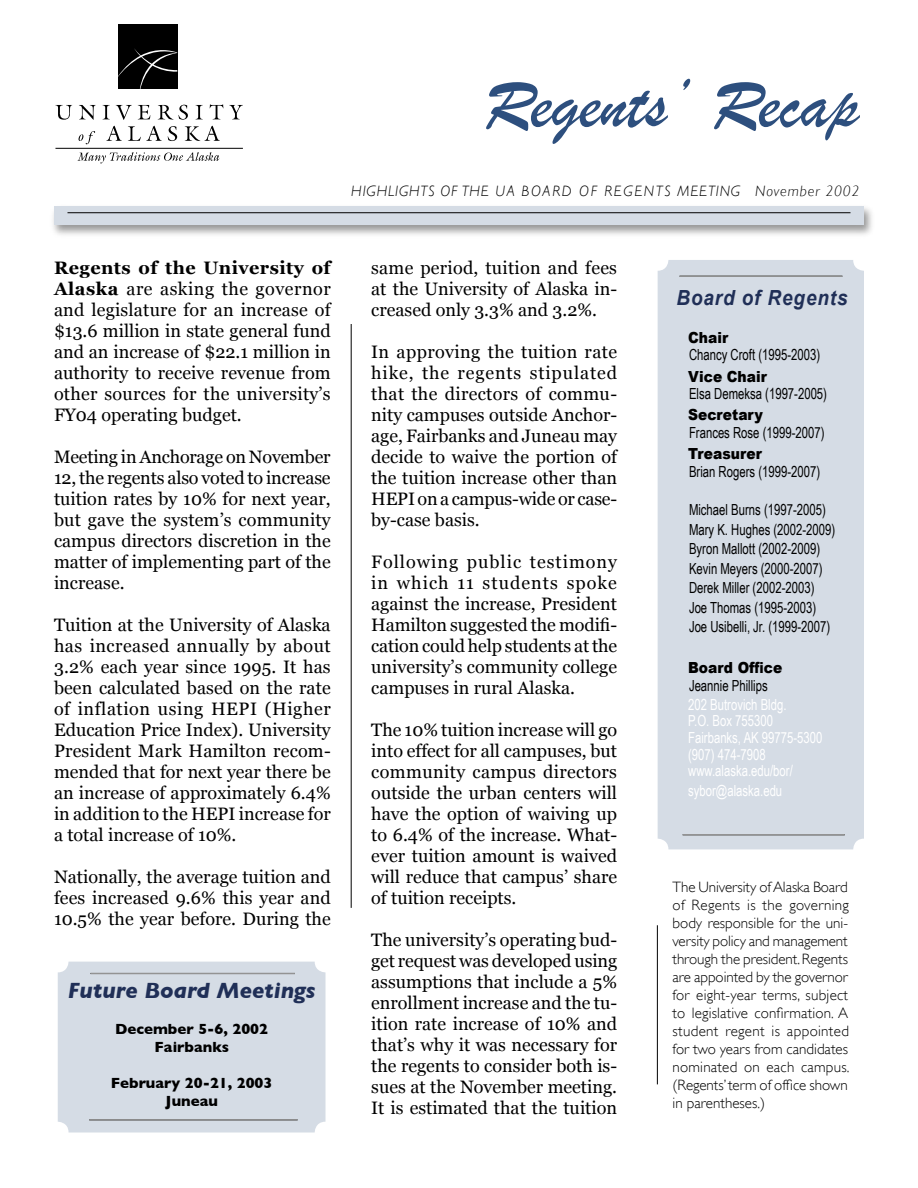
<style>
.page{position:relative;width:918px;height:1188px;background:#fff}
.page>*{position:absolute;margin:0;border:0;box-sizing:border-box;transform-origin:0 0}
.Hanging_indent{font:72px "Brush Script";color:#2d4f7e}
.t1{font:italic 700 22.5px "Gill Sans";color:#202f57}
.Hanging_indent-2{font:italic 700 20.85px "Arial";letter-spacing:.05em;color:#202f57;scale:.9 1}
.t2{font:18px/21px "Georgia";color:#000;text-align:justify}
.Hanging_indent-3{font:15.3px "Arial Narrow";color:#000;scale:.9 1}
.Hanging_indent-4{font:15.3px "Arial Narrow";color:#fff;scale:.9 1}
.Hanging_indent-5{font:900 15.3px "Arial";color:#000;scale:.9 1}
.Hanging_indent-6{font:300 15px/18px "Gill Sans";color:#000}
.Hanging_indent-7{font:italic 300 15px "Gill Sans";letter-spacing:.06em;color:#000}
.t3{font:700 15px "Gill Sans";color:#000}
.s1{font-weight:700}
</style>
<div class="page">
<div style="left:49px;top:204px;width:827px;height:34px;background:#000;opacity:.41"></div>
<div style="left:54px;top:206px;width:810px;height:18px;background:#d5dce5"></div>
<hr style="left:657px;top:925px;width:1px;height:159px;background:#000">
<svg style="left:55px;top:105px;width:17px;height:15px"></svg>
<svg style="left:229px;top:105px;width:14px;height:14px"></svg>
<svg style="left:79px;top:105px;width:17px;height:15px"></svg>
<svg style="left:103px;top:105px;width:7px;height:14px"></svg>
<svg style="left:116px;top:105px;width:16px;height:15px"></svg>
<svg style="left:138px;top:105px;width:12px;height:14px"></svg>
<svg style="left:158px;top:105px;width:30px;height:15px"></svg>
<svg style="left:196px;top:105px;width:7px;height:14px"></svg>
<svg style="left:210px;top:104px;width:13px;height:15px"></svg>
<svg style="left:79px;top:131px;width:16px;height:13px"></svg>
<svg style="left:106px;top:126px;width:16px;height:15px"></svg>
<svg style="left:128px;top:126px;width:34px;height:15px"></svg>
<svg style="left:168px;top:126px;width:9px;height:15px"></svg>
<svg style="left:185px;top:126px;width:35px;height:15px"></svg>
<svg style="left:77px;top:152px;width:143px;height:12px"></svg>
<hr style="left:55px;top:148px;width:188px;height:1px;background:#000">
<div style="left:118px;top:24px;width:59px;height:65px;background:#000"></div>
<svg style="left:118px;top:48px;width:59px;height:41px"></svg>
<div style="left:658px;top:260px;width:206px;height:589px;background:#d5dce5"></div>
<hr style="left:680px;top:275px;width:162px;height:2px;background:#939393">
<hr style="left:683px;top:834px;width:162px;height:2px;background:#939393">
<div style="left:58px;top:962px;width:268px;height:171px;background:#d5dce5"></div>
<hr style="left:91px;top:973px;width:204px;height:1px;background:#939393">
<hr style="left:89px;top:1119px;width:209px;height:2px;background:#939393">
<hr style="left:351px;top:324px;width:1px;height:584px;background:#000">
<p class="Hanging_indent" style="left:483px;top:60px;width:377px">Regents’ Recap</p>
<p class="Hanging_indent-7" style="left:351px;top:183px;width:510px">HIGHLIGHTS OF THE UA BOARD OF REGENTS MEETING November 2002</p>
<p class="t2" style="left:54px;top:257px;width:278px"><span class="s1">Regents of the University of Alaska</span> are asking the governor and legislature for an increase of $13.6 million in state general fund and an increase of $22.1 million in authority to receive revenue from other sources for the university’s FY04 operating budget.</p>
<p class="t2" style="left:54px;top:446px;width:278px">Meeting in Anchorage on November 12, the regents also voted to increase tuition rates by 10% for next year, but gave the system’s community campus directors discretion in the matter of implementing part of the increase.</p>
<p class="t2" style="left:54px;top:614px;width:278px">Tuition at the University of Alaska has increased annually by about 3.2% each year since 1995. It has been calculated based on the rate of inflation using HEPI (Higher Education Price Index). University President Mark Hamilton recom&shy;mended that for next year there be an increase of approximately 6.4% in addition to the HEPI increase for a total increase of 10%.</p>
<p class="t2" style="left:54px;top:866px;width:278px">Nationally, the average tuition and fees increased 9.6% this year and 10.5% the year before. During the</p>
<p class="t1" style="left:68px;top:977px;width:249px">Future Board Meetings</p>
<p class="t3" style="left:115px;top:1020px;width:154px">December 5-6, 2002</p>
<p class="t3" style="left:154px;top:1038px;width:76px">Fairbanks</p>
<p class="t3" style="left:111px;top:1074px;width:163px">February 20-21, 2003</p>
<p class="t3" style="left:165px;top:1092px;width:54px">Juneau</p>
<p class="t2" style="left:371px;top:257px;width:247px">same period, tuition and fees at the University of Alaska in&shy;creased only 3.3% and 3.2%.</p>
<p class="t2" style="left:371px;top:341px;width:247px">In approving the tuition rate hike, the regents stipulated that the directors of commu&shy;nity campuses outside Anchor&shy;age, Fairbanks and Juneau may decide to waive the portion of the tuition increase other than HEPI on a campus-wide or case&shy;by-case basis.</p>
<p class="t2" style="left:371px;top:551px;width:247px">Following public testimony in which 11 students spoke against the increase, President Hamilton suggested the modifi&shy;cation could help students at the university’s community college campuses in rural Alaska.</p>
<p class="t2" style="left:371px;top:719px;width:247px">The 10% tuition increase will go into effect for all campuses, but community campus directors outside the urban centers will have the option of waiving up to 6.4% of the increase. What&shy;ever tuition amount is waived will reduce that campus’ share of tuition receipts.</p>
<p class="t2" style="left:371px;top:929px;width:247px">The university’s operating bud&shy;get request was developed using assumptions that include a 5% enrollment increase and the tu&shy;ition rate increase of 10% and that’s why it was necessary for the regents to consider both is&shy;sues at the November meeting.<br>It is estimated that the tuition</p>
<p class="Hanging_indent-2" style="left:676px;top:286px;width:192px">Board of Regents</p>
<p class="Hanging_indent-3" style="left:689px;top:346px;width:147px">Chancy Croft (1995-2003)</p>
<p class="Hanging_indent-3" style="left:689px;top:385px;width:155px">Elsa Demeksa (1997-2005)</p>
<p class="Hanging_indent-3" style="left:689px;top:424px;width:152px">Frances Rose (1999-2007)</p>
<p class="Hanging_indent-3" style="left:689px;top:462px;width:147px">Brian Rogers (1999-2007)</p>
<p class="Hanging_indent-3" style="left:689px;top:501px;width:154px">Michael Burns (1997-2005)</p>
<p class="Hanging_indent-3" style="left:689px;top:521px;width:164px">Mary K. Hughes (2002-2009)</p>
<p class="Hanging_indent-3" style="left:689px;top:540px;width:147px">Byron Mallott (2002-2009)</p>
<p class="Hanging_indent-3" style="left:689px;top:560px;width:150px">Kevin Meyers (2000-2007)</p>
<p class="Hanging_indent-3" style="left:689px;top:579px;width:141px">Derek Miller (2002-2003)</p>
<p class="Hanging_indent-3" style="left:689px;top:599px;width:143px">Joe Thomas (1995-2003)</p>
<p class="Hanging_indent-3" style="left:689px;top:618px;width:158px">Joe Usibelli, Jr. (1999-2007)</p>
<p class="Hanging_indent-5" style="left:688px;top:329px;width:46px">Chair</p>
<p class="Hanging_indent-5" style="left:688px;top:368px;width:89px">Vice Chair</p>
<p class="Hanging_indent-5" style="left:688px;top:406px;width:85px">Secretary</p>
<p class="Hanging_indent-5" style="left:688px;top:445px;width:83px">Treasurer</p>
<p class="Hanging_indent-5" style="left:688px;top:659px;width:106px">Board Office</p>
<p class="Hanging_indent-4" style="left:688px;top:695px;width:111px">202 Butrovich Bldg.</p>
<p class="Hanging_indent-4" style="left:688px;top:712px;width:96px">P.O. Box 755300</p>
<p class="Hanging_indent-4" style="left:688px;top:729px;width:151px">Fairbanks, AK 99775-5300</p>
<p class="Hanging_indent-4" style="left:688px;top:746px;width:88px">(907) 474-7908</p>
<p class="Hanging_indent-4" style="left:688px;top:762px;width:118px">www.alaska.edu/bor/</p>
<p class="Hanging_indent-4" style="left:688px;top:782px;width:106px">sybor@alaska.edu</p>
<p class="Hanging_indent-3" style="left:689px;top:677px;width:89px">Jeannie Phillips</p>
<p class="Hanging_indent-6" style="left:673px;top:878px;width:179px">The University of Alaska Board of Regents is the governing body responsible for the uni&shy;versity policy and management through the president. Regents are appointed by the governor for eight-year terms, subject to legislative confirmation. A student regent is appointed for two years from candidates nominated on each campus. (Regents’ term of office shown in parentheses.)</p>
</div>
